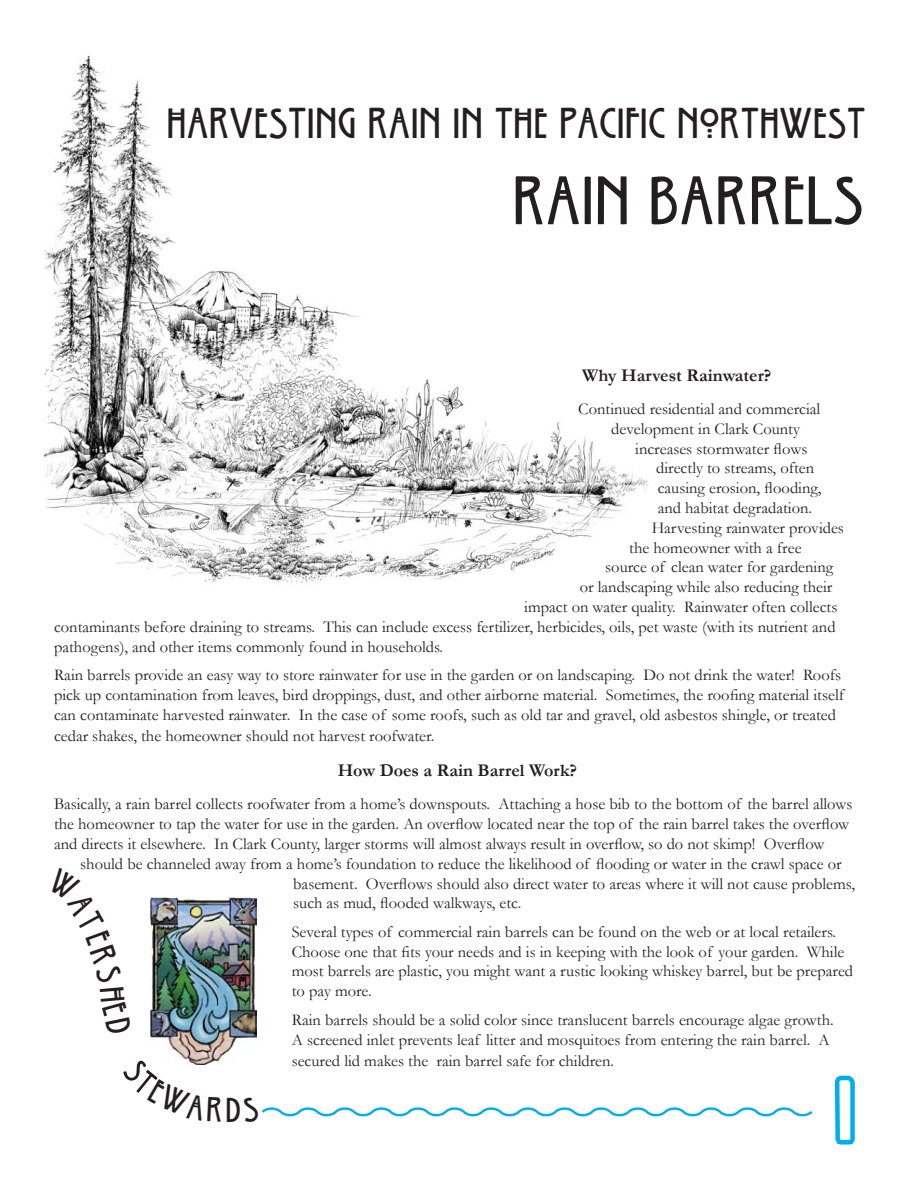
<style>
.page{position:relative;width:918px;height:1188px;background:#fff}
.page>*{position:absolute;margin:0;border:0;box-sizing:border-box;transform-origin:0 0}
.t1{font:90px "Willow";color:#fff;scale:1.25 1}
.t2{font:72px "Willow";color:#231f20}
.t3{font:45px "Willow";color:#231f20}
.t4{font:36px "Willow";color:#231f20}
.Subhead_1{font:700 18px "Garamond";color:#231f20}
.Body_text{font:16.5px/19.8px "Garamond";color:#231f20}
</style>
<div class="page">
<svg style="left:835px;top:1075px;width:20px;height:70px"></svg>
<img style="left:150px;top:897px;width:107px;height:162px">
<img style="left:44px;top:55px;width:605px;height:528px">
<svg style="left:184px;top:1059px;width:36px;height:6px"></svg>
<svg style="left:261px;top:1107px;width:552px;height:10px"></svg>
<p class="t3" style="left:167px;top:94px;width:701px">HARVESTING RAIN IN THE PACIFIC NORTHWEST</p>
<p class="t2" style="left:513px;top:154px;width:353px">RAIN BARRELS</p>
<p class="Subhead_1" style="left:582px;top:363px;width:191px">Why Harvest Rainwater?</p>
<p class="Body_text" style="left:578px;top:399px;width:244px">Continued residential and commercial</p>
<p class="Body_text" style="left:611px;top:418px;width:190px">development in Clark County</p>
<p class="Body_text" style="left:635px;top:438px;width:174px">increases stormwater flows</p>
<p class="Body_text" style="left:656px;top:458px;width:159px">directly to streams, often</p>
<p class="Body_text" style="left:658px;top:478px;width:165px">causing erosion, flooding,</p>
<p class="Body_text" style="left:658px;top:498px;width:156px">and habitat degradation.</p>
<p class="Body_text" style="left:652px;top:517px;width:194px">Harvesting rainwater provides</p>
<p class="Body_text" style="left:629px;top:537px;width:174px">the homeowner with a free</p>
<p class="Body_text" style="left:605px;top:557px;width:229px">source of clean water for gardening</p>
<p class="Body_text" style="left:580px;top:577px;width:254px">or landscaping while also reducing their</p>
<p class="Body_text" style="left:524px;top:597px;width:315px">impact on water quality. Rainwater often collects</p>
<p class="Body_text" style="left:54px;top:616px;width:783px">contaminants before draining to streams. This can include excess fertilizer, herbicides, oils, pet waste (with its nutrient and</p>
<p class="Body_text" style="left:54px;top:636px;width:391px">pathogens), and other items commonly found in households.</p>
<p class="Body_text" style="left:54px;top:665px;width:792px">Rain barrels provide an easy way to store rainwater for use in the garden or on landscaping. Do not drink the water! Roofs pick up contamination from leaves, bird droppings, dust, and other airborne material. Sometimes, the roofing material itself can contaminate harvested rainwater. In the case of some roofs, such as old tar and gravel, old asbestos shingle, or treated</p>
<p class="Body_text" style="left:54px;top:726px;width:382px">cedar shakes, the homeowner should not harvest roofwater.</p>
<p class="Subhead_1" style="left:338px;top:758px;width:241px">How Does a Rain Barrel Work?</p>
<p class="Body_text" style="left:54px;top:794px;width:800px">Basically, a rain barrel collects roofwater from a home’s downspouts. Attaching a hose bib to the bottom of the barrel allows</p>
<p class="Body_text" style="left:54px;top:814px;width:797px">the homeowner to tap the water for use in the garden. An overflow located near the top of the rain barrel takes the overflow</p>
<p class="Body_text" style="left:54px;top:834px;width:772px">and directs it elsewhere. In Clark County, larger storms will almost always result in overflow, so do not skimp! Overflow</p>
<p class="Body_text" style="left:80px;top:853px;width:763px">should be channeled away from a home’s foundation to reduce the likelihood of flooding or water in the crawl space or</p>
<p class="Body_text" style="left:293px;top:873px;width:563px">basement. Overflows should also direct water to areas where it will not cause problems,</p>
<p class="Body_text" style="left:293px;top:893px;width:230px">such as mud, flooded walkways, etc.</p>
<p class="Body_text" style="left:292px;top:921px;width:563px">Several types of commercial rain barrels can be found on the web or at local retailers.<br>Choose one that fits your needs and is in keeping with the look of your garden. While most barrels are plastic, you might want a rustic looking whiskey barrel, but be prepared to pay more.</p>
<p class="Body_text" style="left:292px;top:1009px;width:544px">Rain barrels should be a solid color since translucent barrels encourage algae growth.<br>A screened inlet prevents leaf litter and mosquitoes from entering the rain barrel. A</p>
<p class="Body_text" style="left:292px;top:1051px;width:324px">secured lid makes the rain barrel safe for children.</p>
<p class="t4" style="left:226px;top:1086px;width:18px">D</p>
<p class="t1" style="left:813px;top:1052px;width:52px">1</p>
</div>
